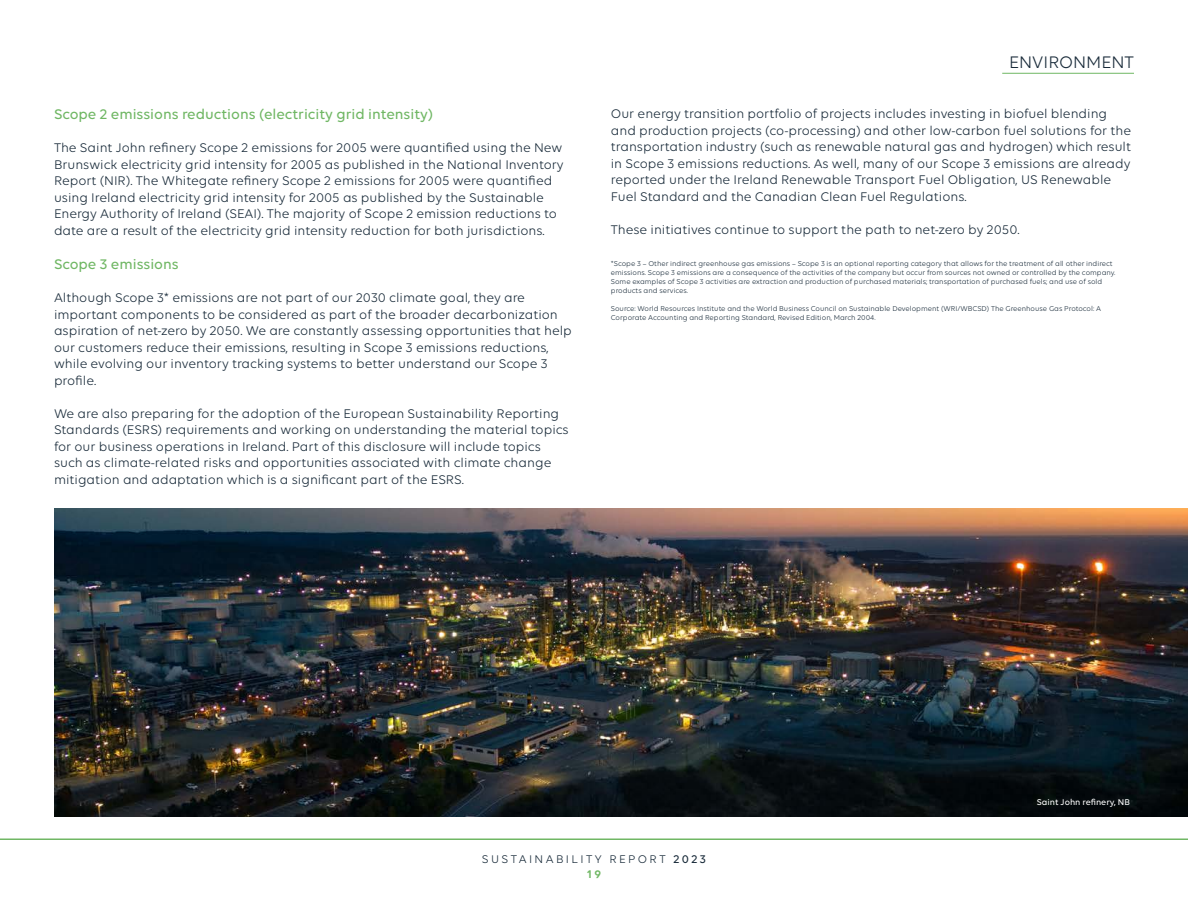
<style>
.page{position:relative;width:1188px;height:918px;background:#fff}
.page>*{position:absolute;margin:0;border:0;box-sizing:border-box;transform-origin:0 0}
.t1{font:18px "Volte";color:#172938}
.Bullets{font:500 15px "Volte";color:#70b764}
.Bullets-2{font:13.5px/16.5px "Volte";color:#172938}
.t2{font:12px/14.4px "Volte";letter-spacing:.2em;color:#172938;text-align:center}
.t3{font:500 9px "Volte";color:#fff}
.Bullets-3{font:7.5px/9px "Volte";color:#172938}
.s1{font-weight:500}
.s2{font-weight:600;color:#70b764}
</style>
<div class="page">
<hr style="left:0;top:838px;width:1188px;height:2px;background:#70b764">
<hr style="left:1002px;top:73px;width:132px;height:1px;background:#70b764">
<img style="left:54px;top:508px;width:1134px;height:309px">
<p class="Bullets" style="left:54px;top:106px;width:380px">Scope 2 emissions reductions (electricity grid intensity)</p>
<p class="Bullets-2" style="left:54px;top:139px;width:511px">The Saint John refinery Scope 2 emissions for 2005 were quantified using the New Brunswick electricity grid intensity for 2005 as published in the National Inventory Report (NIR). The Whitegate refinery Scope 2 emissions for 2005 were quantified using Ireland electricity grid intensity for 2005 as published by the Sustainable Energy Authority of Ireland (SEAI). The majority of Scope 2 emission reductions to date are a result of the electricity grid intensity reduction for both jurisdictions.</p>
<p class="Bullets" style="left:54px;top:256px;width:126px">Scope 3 emissions</p>
<p class="Bullets-2" style="left:54px;top:289px;width:519px">Although Scope 3* emissions are not part of our 2030 climate goal, they are important components to be considered as part of the broader decarbonization aspiration of net-zero by 2050. We are constantly assessing opportunities that help our customers reduce their emissions, resulting in Scope 3 emissions reductions, while evolving our inventory tracking systems to better understand our Scope 3 profile.</p>
<p class="Bullets-2" style="left:54px;top:405px;width:516px">We are also preparing for the adoption of the European Sustainability Reporting Standards (ESRS) requirements and working on understanding the material topics for our business operations in Ireland. Part of this disclosure will include topics such as climate-related risks and opportunities associated with climate change mitigation and adaptation which is a significant part of the ESRS.</p>
<h1 class="t1" style="left:1009px;top:51px;width:126px">ENVIRONMENT</h1>
<p class="Bullets-2" style="left:611px;top:105px;width:522px">Our energy transition portfolio of projects includes investing in biofuel blending and production projects (co-processing) and other low-carbon fuel solutions for the transportation industry (such as renewable natural gas and hydrogen) which result in Scope 3 emissions reductions. As well, many of our Scope 3 emissions are already reported under the Ireland Renewable Transport Fuel Obligation, US Renewable Fuel Standard and the Canadian Clean Fuel Regulations.</p>
<p class="Bullets-2" style="left:611px;top:221px;width:410px">These initiatives continue to support the path to net-zero by 2050.</p>
<p class="Bullets-3" style="left:611px;top:259px;width:506px">*Scope 3 – Other indirect greenhouse gas emissions – Scope 3 is an optional reporting category that allows for the treatment of all other indirect emissions. Scope 3 emissions are a consequence of the activities of the company but occur from sources not owned or controlled by the company.<br>Some examples of Scope 3 activities are extraction and production of purchased materials; transportation of purchased fuels; and use of sold products and services.</p>
<p class="Bullets-3" style="left:611px;top:304px;width:492px">Source: World Resources Institute and the World Business Council on Sustainable Development (WRI/WBCSD) The Greenhouse Gas Protocol: A<br>Corporate Accounting and Reporting Standard, Revised Edition, March 2004.</p>
<p class="t3" style="left:1037px;top:797px;width:95px">Saint John refinery, NB</p>
<p class="t2" style="left:482px;top:852px;width:226px">SUSTAINABILITY REPORT <span class="s1">2023<br></span><span class="s2">19</span></p>
</div>
